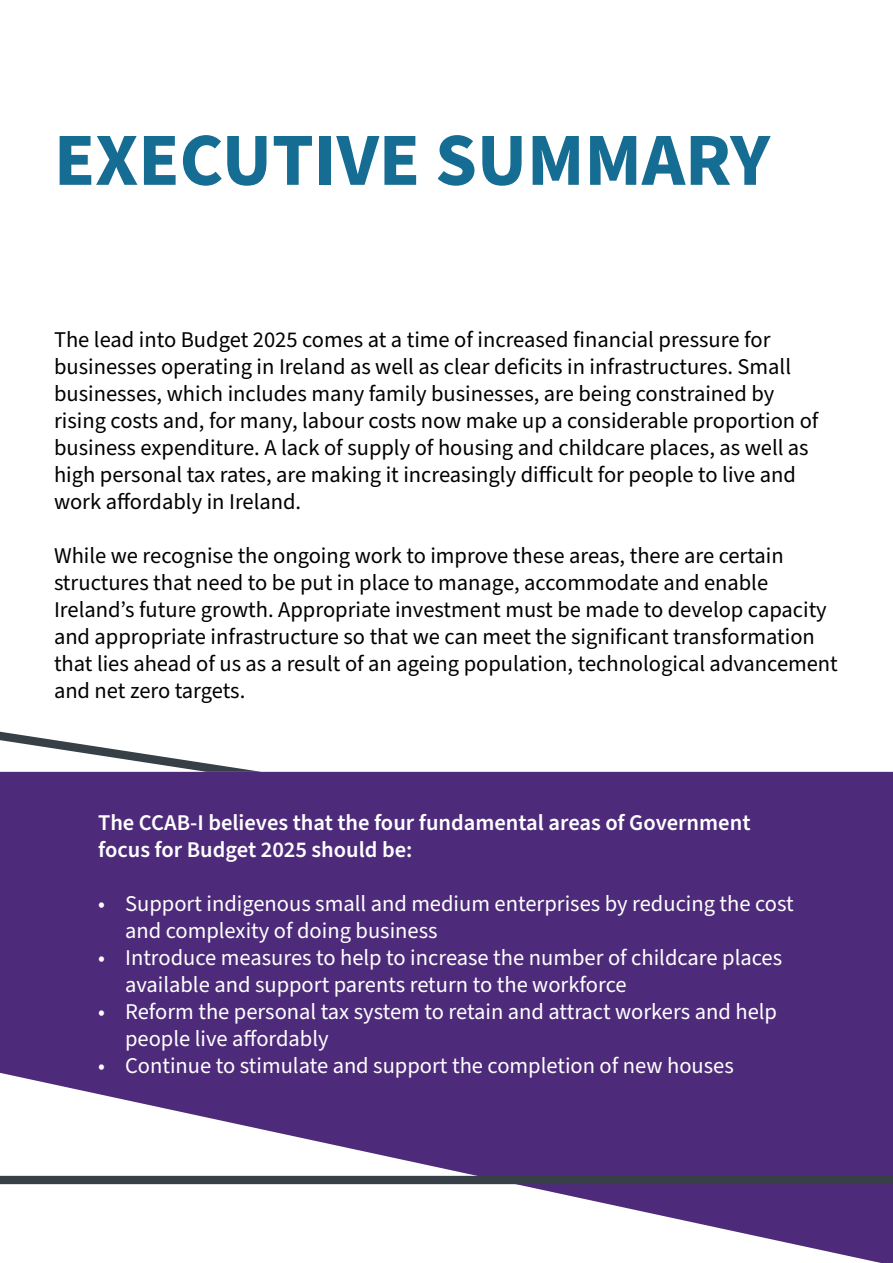
<style>
.page{position:relative;width:893px;height:1263px;background:#fff}
.page>*{position:absolute;margin:0;border:0;box-sizing:border-box;transform-origin:0 0}
.t1{font:700 75px "Source Sans Pro";color:#166d93}
.t2{font:22.5px/27px "Source Sans Pro";color:#000}
.t3{font:22.5px/27px "Source Sans Pro";color:#fff}
.t4{font:600 22.5px/27px "Source Sans Pro";color:#fff}
</style>
<div class="page">
<svg style="left:0;top:1184px;width:893px;height:79px"></svg>
<svg style="left:0;top:732px;width:893px;height:452px;background:#674a8c"></svg>
<h1 class="t1" style="left:54px;top:109px;width:718px">EXECUTIVE SUMMARY</h1>
<p class="t2" style="left:54px;top:327px;width:766px">The lead into Budget 2025 comes at a time of increased financial pressure for businesses operating in Ireland as well as clear deficits in infrastructures. Small businesses, which includes many family businesses, are being constrained by rising costs and, for many, labour costs now make up a considerable proportion of business expenditure. A lack of supply of housing and childcare places, as well as high personal tax rates, are making it increasingly difficult for people to live and work affordably in Ireland.</p>
<p class="t2" style="left:54px;top:543px;width:785px">While we recognise the ongoing work to improve these areas, there are certain structures that need to be put in place to manage, accommodate and enable Ireland’s future growth. Appropriate investment must be made to develop capacity and appropriate infrastructure so that we can meet the significant transformation that lies ahead of us as a result of an ageing population, technological advancement and net zero targets.</p>
<p class="t4" style="left:98px;top:810px;width:654px">The CCAB-I believes that the four fundamental areas of Government focus for Budget 2025 should be:</p>
<p class="t3" style="left:125px;top:891px;width:670px;text-indent:-27px">• Support indigenous small and medium enterprises by reducing the cost and complexity of doing business</p>
<p class="t3" style="left:125px;top:945px;width:658px;text-indent:-27px">• Introduce measures to help to increase the number of childcare places available and support parents return to the workforce</p>
<p class="t3" style="left:125px;top:999px;width:653px;text-indent:-27px">• Reform the personal tax system to retain and attract workers and help people live affordably</p>
<p class="t3" style="left:98px;top:1053px;width:637px">• Continue to stimulate and support the completion of new houses</p>
</div>
